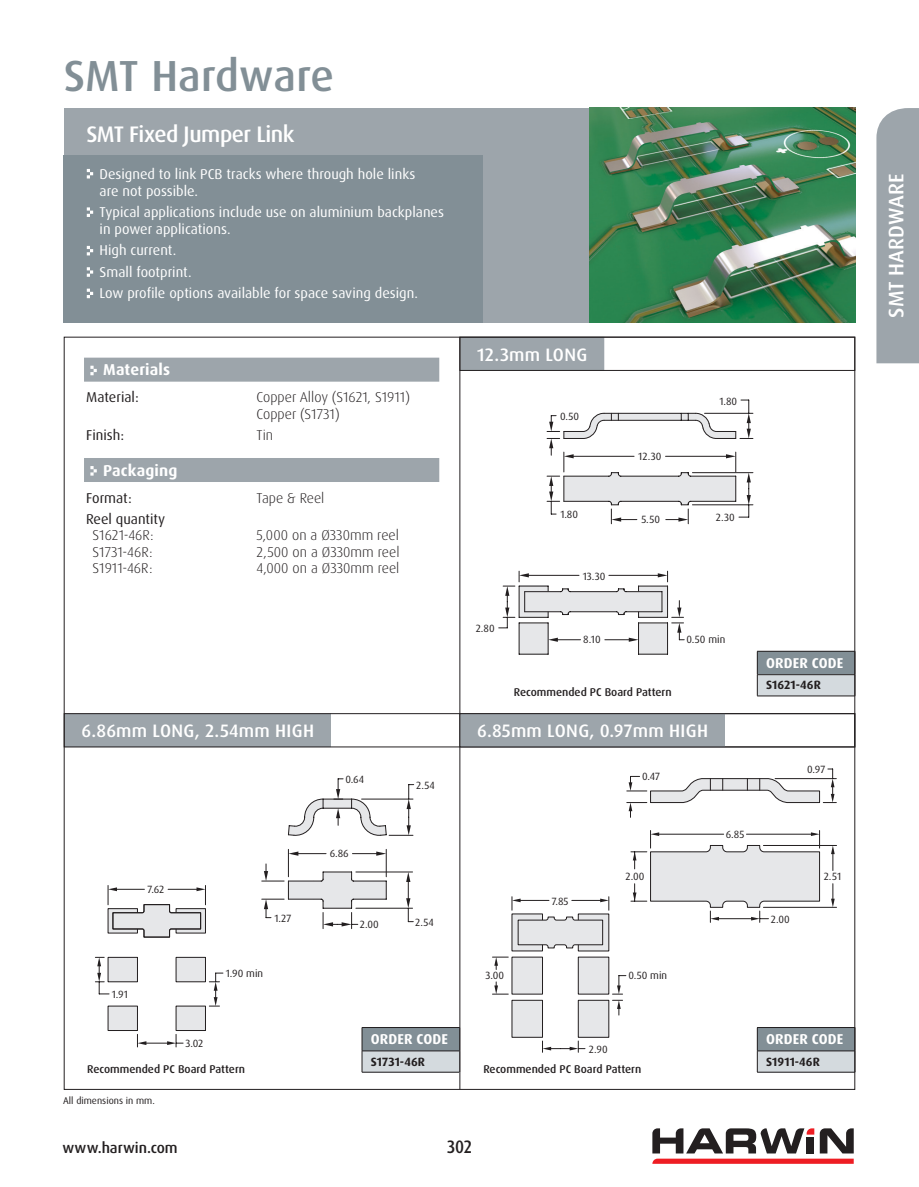
<style>
.page{position:relative;width:919px;height:1187px;background:#fff}
.page>*{position:absolute;margin:0;border:0;box-sizing:border-box;transform-origin:0 0}
.t1{font:500 43.5px "Dax OT";color:#828f96}
.t2{font:500 22.5px "Dax OT";letter-spacing:-.02em;color:#fff}
.t3{font:500 21px "Dax OT";letter-spacing:.01em;color:#fff}
.t4{font:500 18px "Dax OT";letter-spacing:.01em;color:#fff}
.t5{font:500 18px "Dax OT";color:#231f20;scale:.9 1}
.t6{font:700 15.75px "Dax OT";letter-spacing:.01em;color:#fff}
.t7{font:500 15px "Dax OT";color:#231f20}
.t8{font:14.25px/17.1px "Dax OT";color:#fff}
.t9{font:300 14.25px/16.5px "Dax OT";color:#231f20}
.t10{font:14.25px "Dax OT";color:#231f20}
.t11{font:700 14.25px "Dax OT";letter-spacing:.01em;color:#fff}
.t12{font:700 12px "Dax OT";letter-spacing:.01em;color:#231f20}
.t13{font:500 11.25px "Dax OT";color:#231f20}
.t14{font:10.5px "Dax OT";color:#231f20}
.t15{font:9.75px "Dax OT";color:#231f20}
</style>
<div class="page">
<div style="left:64px;top:108px;width:669px;height:214px;background:#9da5ab"></div>
<div style="left:64px;top:155px;width:419px;height:167px;background:#828f96"></div>
<svg style="left:652px;top:1128px;width:201px;height:35px"></svg>
<div style="left:806px;top:1136px;width:8px;height:17px;background:#231f20"></div>
<div style="left:84px;top:357px;width:355px;height:24px;background:#9da5ab"></div>
<div style="left:84px;top:458px;width:355px;height:24px;background:#9da5ab"></div>
<svg style="left:90px;top:365px;width:7px;height:10px"></svg>
<svg style="left:90px;top:466px;width:7px;height:9px"></svg>
<div style="left:757px;top:1027px;width:97px;height:23px;background:#828f96"></div>
<div style="left:757px;top:1050px;width:97px;height:22px;background:#d4dade"></div>
<hr style="left:757px;top:1027px;width:98px;height:1px;background:#231f20">
<hr style="left:757px;top:1050px;width:98px;height:1px;background:#231f20">
<hr style="left:757px;top:1071px;width:98px;height:1px;background:#231f20">
<div style="left:757px;top:651px;width:97px;height:23px;background:#828f96"></div>
<div style="left:757px;top:674px;width:97px;height:22px;background:#d4dade"></div>
<hr style="left:757px;top:651px;width:98px;height:1px;background:#231f20">
<hr style="left:757px;top:674px;width:98px;height:1px;background:#231f20">
<svg style="left:757px;top:651px;width:1px;height:44px"></svg>
<hr style="left:757px;top:695px;width:98px;height:1px;background:#231f20">
<div style="left:460px;top:337px;width:144px;height:33px;background:#9da5ab"></div>
<div style="left:459px;top:337px;width:396px;height:34px;border:1px solid #231f20"></div>
<hr style="left:459px;top:337px;width:1px;height:752px;background:#231f20">
<div style="left:65px;top:713px;width:266px;height:34px;background:#9da5ab"></div>
<div style="left:64px;top:713px;width:791px;height:34px;border:1px solid #231f20"></div>
<div style="left:460px;top:713px;width:265px;height:34px;background:#9da5ab"></div>
<div style="left:459px;top:713px;width:396px;height:34px;border:1px solid #231f20"></div>
<div style="left:362px;top:1027px;width:97px;height:23px;background:#828f96"></div>
<div style="left:362px;top:1050px;width:97px;height:22px;background:#d4dade"></div>
<hr style="left:362px;top:1027px;width:98px;height:1px;background:#231f20">
<hr style="left:362px;top:1050px;width:98px;height:1px;background:#231f20">
<svg style="left:362px;top:1028px;width:1px;height:43px"></svg>
<svg style="left:459px;top:1027px;width:1px;height:44px"></svg>
<hr style="left:362px;top:1071px;width:98px;height:1px;background:#231f20">
<svg style="left:547px;top:399px;width:205px;height:124px"></svg>
<div style="left:519px;top:623px;width:29px;height:31px;background:#e6e7e9"></div>
<div style="left:638px;top:623px;width:29px;height:31px;background:#e6e7e9"></div>
<hr style="left:472px;top:548px;width:1px;height:111px;background:#231f20">
<hr style="left:472px;top:778px;width:269px;height:1px;background:#231f20">
<hr style="left:472px;top:548px;width:269px;height:1px;background:#231f20">
<hr style="left:801px;top:548px;width:1px;height:111px;background:#231f20">
<hr style="left:518px;top:623px;width:1px;height:31px;background:#231f20">
<hr style="left:547px;top:623px;width:1px;height:31px;background:#231f20">
<svg style="left:519px;top:653px;width:29px;height:1px"></svg>
<svg style="left:639px;top:653px;width:28px;height:1px"></svg>
<hr style="left:638px;top:623px;width:1px;height:31px;background:#231f20">
<hr style="left:667px;top:623px;width:1px;height:31px;background:#231f20">
<svg style="left:498px;top:571px;width:186px;height:70px"></svg>
<svg style="left:261px;top:778px;width:154px;height:151px"></svg>
<svg style="left:95px;top:885px;width:128px;height:161px"></svg>
<svg style="left:492px;top:768px;width:344px;height:303px"></svg>
<svg style="left:87px;top:169px;width:6px;height:9px"></svg>
<svg style="left:87px;top:207px;width:6px;height:10px"></svg>
<svg style="left:87px;top:246px;width:6px;height:9px"></svg>
<svg style="left:87px;top:267px;width:6px;height:10px"></svg>
<svg style="left:87px;top:288px;width:6px;height:10px"></svg>
<div style="left:876px;top:108px;width:42px;height:255px;background:#9da5ab"></div>
<img style="left:589px;top:108px;width:266px;height:214px">
<h1 class="t1" style="left:64px;top:48px;width:272px">SMT Hardware</h1>
<h2 class="t2" style="left:86px;top:120px;width:210px">SMT Fixed Jumper Link</h2>
<p class="t8" style="left:100px;top:165px;width:317px">Designed to link PCB tracks where through hole links are not possible.</p>
<p class="t8" style="left:100px;top:204px;width:346px">Typical applications include use on aluminium backplanes in power applications.</p>
<p class="t8" style="left:100px;top:240px;width:320px;line-height:21.3px">High current.<br>Small footprint.<br>Low profile options available for space saving design.</p>
<p class="t6" style="left:103px;top:359px;width:68px">Materials</p>
<p class="t10" style="left:86px;top:388px;width:54px">Material:</p>
<p class="t9" style="left:256px;top:389px;width:155px">Copper Alloy (S1621, S1911)<br>Copper (S1731)</p>
<p class="t10" style="left:86px;top:425px;width:39px">Finish:</p>
<p class="t9" style="left:256px;top:426px;width:18px">Tin</p>
<p class="t6" style="left:103px;top:460px;width:76px">Packaging</p>
<p class="t10" style="left:86px;top:489px;width:47px">Format:</p>
<p class="t9" style="left:256px;top:489px;width:69px">Tape &amp; Reel</p>
<p class="t10" style="left:86px;top:509px;width:81px">Reel quantity</p>
<p class="t9" style="left:92px;top:527px;width:63px">S1621-46R:</p>
<p class="t9" style="left:256px;top:527px;width:144px">5,000 on a Ø330mm reel</p>
<p class="t9" style="left:92px;top:543px;width:62px">S1731-46R:</p>
<p class="t9" style="left:256px;top:543px;width:144px">2,500 on a Ø330mm reel</p>
<p class="t9" style="left:92px;top:560px;width:61px">S1911-46R:</p>
<p class="t9" style="left:256px;top:560px;width:144px">4,000 on a Ø330mm reel</p>
<p class="t4" style="left:477px;top:343px;width:112px">12.3mm LONG</p>
<p class="t14" style="left:560px;top:410px;width:20px">0.50</p>
<p class="t14" style="left:638px;top:450px;width:25px">12.30</p>
<p class="t14" style="left:719px;top:394px;width:19px">1.80</p>
<p class="t14" style="left:560px;top:507px;width:19px">1.80</p>
<p class="t14" style="left:715px;top:511px;width:20px">2.30</p>
<p class="t14" style="left:641px;top:513px;width:20px">5.50</p>
<p class="t14" style="left:475px;top:622px;width:20px">2.80</p>
<p class="t14" style="left:582px;top:569px;width:24px">13.30</p>
<p class="t14" style="left:583px;top:633px;width:19px">8.10</p>
<p class="t14" style="left:686px;top:633px;width:40px">0.50 min</p>
<p class="t13" style="left:514px;top:685px;width:159px">Recommended PC Board Pattern</p>
<p class="t4" style="left:82px;top:719px;width:234px">6.86mm LONG, 2.54mm HIGH</p>
<p class="t4" style="left:477px;top:719px;width:232px">6.85mm LONG, 0.97mm HIGH</p>
<p class="t14" style="left:148px;top:882px;width:18px">7.62</p>
<p class="t14" style="left:112px;top:987px;width:18px">1.91</p>
<p class="t14" style="left:274px;top:911px;width:18px">1.27</p>
<p class="t14" style="left:226px;top:966px;width:39px">1.90 min</p>
<p class="t14" style="left:345px;top:773px;width:20px">0.64</p>
<p class="t14" style="left:330px;top:846px;width:21px">6.86</p>
<p class="t14" style="left:360px;top:918px;width:20px">2.00</p>
<p class="t14" style="left:416px;top:778px;width:20px">2.54</p>
<p class="t14" style="left:415px;top:915px;width:20px">2.54</p>
<p class="t14" style="left:485px;top:968px;width:20px">3.00</p>
<p class="t14" style="left:551px;top:894px;width:18px">7.85</p>
<p class="t14" style="left:642px;top:770px;width:20px">0.47</p>
<p class="t14" style="left:625px;top:869px;width:20px">2.00</p>
<p class="t14" style="left:628px;top:968px;width:40px">0.50 min</p>
<p class="t11" style="left:371px;top:1029px;width:79px">ORDER CODE</p>
<p class="t12" style="left:370px;top:1053px;width:56px">S1731-46R</p>
<p class="t14" style="left:185px;top:1036px;width:19px">3.02</p>
<p class="t14" style="left:588px;top:1042px;width:20px">2.90</p>
<p class="t13" style="left:87px;top:1061px;width:159px">Recommended PC Board Pattern</p>
<p class="t13" style="left:483px;top:1061px;width:159px">Recommended PC Board Pattern</p>
<p class="t15" style="left:63px;top:1094px;width:93px">All dimensions in mm.</p>
<p class="t7" style="left:63px;top:1138px;width:117px">www.harwin.com</p>
<p class="t5" style="left:447px;top:1134px;width:29px">302</p>
<p class="t14" style="left:725px;top:827px;width:20px">6.85</p>
<p class="t11" style="left:766px;top:653px;width:79px">ORDER CODE</p>
<p class="t12" style="left:766px;top:677px;width:56px">S1621-46R</p>
<p class="t14" style="left:807px;top:762px;width:20px">0.97</p>
<p class="t14" style="left:770px;top:912px;width:20px">2.00</p>
<p class="t14" style="left:823px;top:870px;width:19px">2.51</p>
<p class="t11" style="left:766px;top:1029px;width:79px">ORDER CODE</p>
<p class="t12" style="left:766px;top:1053px;width:55px">S1911-46R</p>
<h3 class="t3" style="left:882px;top:317px;width:146px;rotate:-90deg">SMT HARDWARE</h3>
</div>
